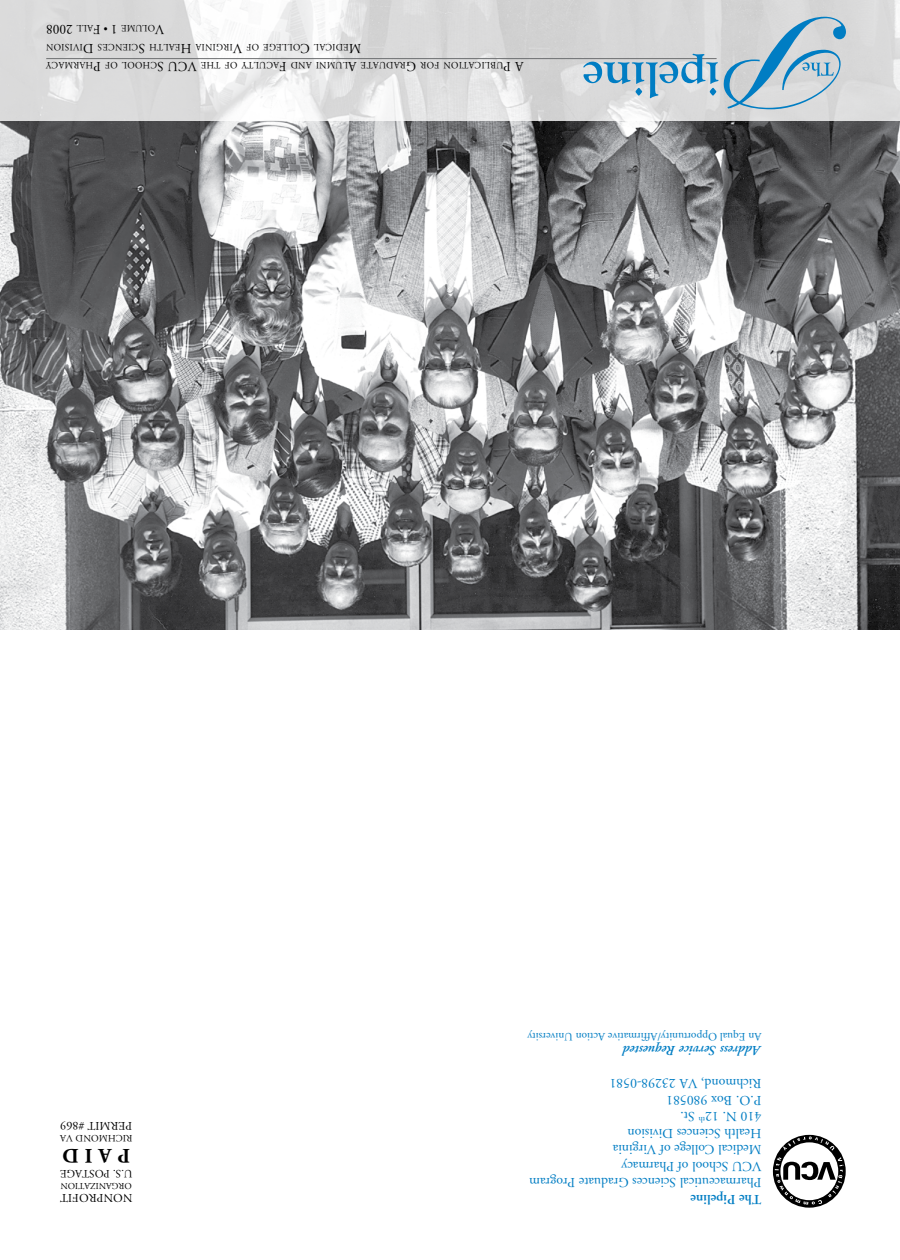
<style>
.page{position:relative;width:900px;height:1260px;background:#fff}
.page>*{position:absolute;margin:0;border:0;box-sizing:border-box;transform-origin:0 0}
.t1{font:700 20.62px "Adobe Garamond";color:#000}
.t2{font:13.75px/16.5px "Adobe Garamond";color:#007dc3}
.t3{font:italic 600 13.75px "Adobe Garamond";color:#007dc3}
.t4{font:13.75px "Adobe Garamond";letter-spacing:.01em;color:#000;scale:.96 1}
.t5{font:600 13.75px "Adobe Garamond";color:#007dc3}
.t6{font:12px "Adobe Garamond";color:#000}
.t7{font:11.88px "Adobe Garamond";color:#000}
.t8{font:11.25px "Adobe Garamond";color:#007dc3}
.t9{font:11.25px "Adobe Garamond";color:#000;scale:.96 1}
.t10{font:11.12px "Adobe Garamond";color:#000}
.t11{font:9.75px "Adobe Garamond";color:#000}
.t12{font:9.62px "Adobe Garamond";letter-spacing:.035em;color:#000;scale:.96 1}
.t13{font:9.12px "Adobe Garamond";color:#000}
.s1{font-size:13.75px}
</style>
<div class="page">
<svg style="left:773px;top:1135px;width:73px;height:73px"></svg>
<div style="left:780px;top:1142px;width:58px;height:58px;background:#fff;border-radius:50%"></div>
<svg style="left:775px;top:1157px;width:68px;height:48px"></svg>
<svg style="left:783px;top:1137px;width:52px;height:14px"></svg>
<img style="left:0;top:121px;width:900px;height:509px">
<svg style="left:0;top:0;width:900px;height:121px;fill:#dbdbdb"></svg>
<hr style="left:46px;top:58px;width:671px;height:1px;background:#6d6f71">
<svg style="left:583px;top:17px;width:263px;height:92px"></svg>
<p class="t4" style="left:73px;top:37px;width:29px;rotate:-180deg">2008</p>
<p class="t12" style="left:100px;top:33px;width:26px;rotate:-180deg">a<span class="s1">F</span> ll</p>
<p class="t9" style="left:108px;top:35px;width:6px;rotate:-180deg">•</p>
<p class="t4" style="left:118px;top:37px;width:8px;rotate:-180deg">1</p>
<p class="t12" style="left:155px;top:33px;width:37px;rotate:-180deg">olume</p>
<p class="t4" style="left:164px;top:37px;width:11px;rotate:-180deg">V</p>
<p class="t12" style="left:83px;top:52px;width:40px;rotate:-180deg">vi si ion</p>
<p class="t4" style="left:94px;top:55px;width:11px;rotate:-180deg">D</p>
<p class="t12" style="left:138px;top:52px;width:43px;rotate:-180deg">ciences</p>
<p class="t4" style="left:145px;top:55px;width:8px;rotate:-180deg">S</p>
<p class="t12" style="left:181px;top:52px;width:34px;rotate:-180deg">ae lth</p>
<p class="t4" style="left:191px;top:55px;width:12px;rotate:-180deg">H</p>
<p class="t12" style="left:233px;top:52px;width:41px;rotate:-180deg">irginia</p>
<p class="t4" style="left:242px;top:55px;width:11px;rotate:-180deg">V</p>
<p class="t12" style="left:300px;top:52px;width:58px;rotate:-180deg">ollege of</p>
<p class="t4" style="left:310px;top:55px;width:10px;rotate:-180deg">C</p>
<p class="t12" style="left:349px;top:52px;width:38px;rotate:-180deg">edical</p>
<p class="t4" style="left:361px;top:55px;width:13px;rotate:-180deg">M</p>
<p class="t12" style="left:93px;top:71px;width:51px;rotate:-180deg">harmacy</p>
<p class="t4" style="left:101px;top:74px;width:9px;rotate:-180deg">P</p>
<p class="t12" style="left:157px;top:71px;width:56px;rotate:-180deg">chool of</p>
<p class="t4" style="left:164px;top:74px;width:8px;rotate:-180deg">S</p>
<p class="t4" style="left:197px;top:74px;width:21px;rotate:-180deg">VCU</p>
<p class="t12" style="left:348px;top:71px;width:155px;rotate:-180deg">lumni and a<span class="s1">F</span> culty of the</p>
<p class="t4" style="left:357px;top:74px;width:10px;rotate:-180deg">A</p>
<p class="t12" style="left:406px;top:71px;width:48px;rotate:-180deg">raduate</p>
<p class="t4" style="left:416px;top:74px;width:12px;rotate:-180deg">G</p>
<p class="t12" style="left:503px;top:71px;width:88px;rotate:-180deg">ublication for</p>
<p class="t4" style="left:523px;top:74px;width:22px;rotate:-180deg">A P</p>
<p class="t7" style="left:85px;top:1132px;width:26px;rotate:-180deg">#869</p>
<p class="t7" style="left:132px;top:1132px;width:16px;rotate:-180deg">e r m i tP</p>
<p class="t11" style="left:73px;top:1143px;width:14px;rotate:-180deg">VA</p>
<p class="t11" style="left:133px;top:1143px;width:15px;rotate:-180deg">Richmond</p>
<h1 class="t1" style="left:130px;top:1166px;width:69px;rotate:-180deg">PAID</h1>
<p class="t10" style="left:132px;top:1180px;width:37px;rotate:-180deg">U.S. Postage</p>
<p class="t13" style="left:96px;top:1191px;width:13px;rotate:-180deg">zation</p>
<p class="t13" style="left:132px;top:1191px;width:14px;rotate:-180deg">Organi</p>
<p class="t6" style="left:132px;top:1204px;width:19px;rotate:-180deg">Nonprofit</p>
<p class="t8" style="left:761px;top:1042px;width:235px;rotate:-180deg">An Equal Opportunity/Affirmative Action University</p>
<p class="t3" style="left:761px;top:1058px;width:139px;rotate:-180deg">Address Service Requested</p>
<p class="t2" style="left:761px;top:1190px;width:233px;rotate:-180deg">Pharmaceutical Sciences Graduate Program<br>VCU School of Pharmacy<br>Medical College of Virginia<br>Health Sciences Division<br>410 N. 12<sup>th</sup> St.<br>P.O. Box 980581<br>Richmond, VA 23298-0581</p>
<p class="t5" style="left:761px;top:1207px;width:72px;rotate:-180deg">The Pipeline</p>
</div>
